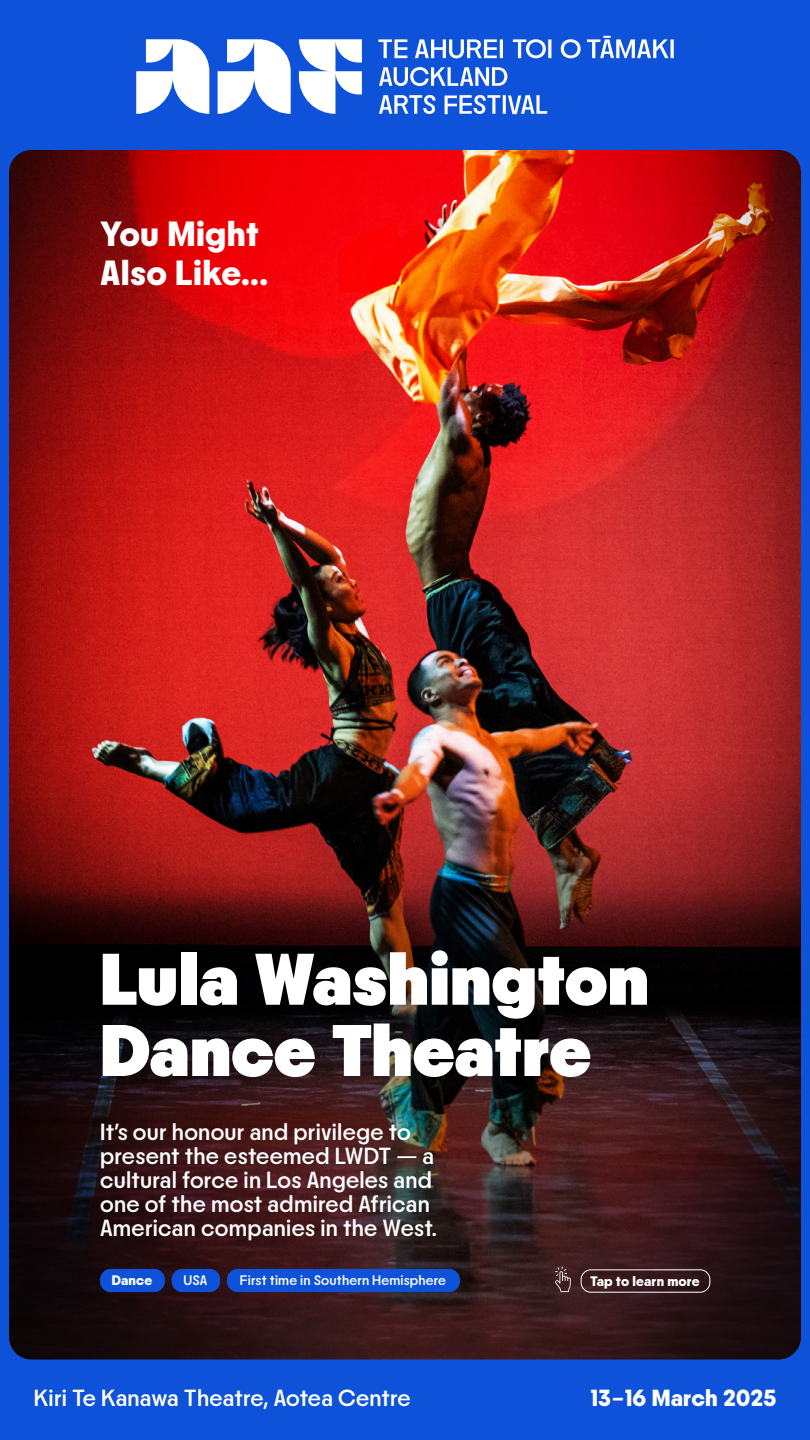
<style>
.page{position:relative;width:810px;height:1440px;background:#0e52d9}
.page>*{position:absolute;margin:0;border:0;box-sizing:border-box;transform-origin:0 0}
.t1{font:800 75px/71.2px "PP Nikkei Maru";letter-spacing:-.01em;color:#fff}
.t2{font:600 36px/38.2px "PP Nikkei Maru";letter-spacing:.01em;color:#fff}
.t3{font:24px/24px "PP Nikkei Maru";letter-spacing:.01em;color:#fff}
.t4{font:600 24px "PP Nikkei Maru";letter-spacing:.01em;color:#fff}
.t5{font:14.25px "PP Nikkei Maru";letter-spacing:.01em;color:#fff}
.t6{font:600 14.25px "PP Nikkei Maru";letter-spacing:.01em;color:#fff}
</style>
<div class="page">
<img style="left:9px;top:150px;width:792px;height:1210px">
<svg style="left:136px;top:36px;width:538px;height:78px"></svg>
<div style="left:172px;top:1269px;width:48px;height:23px;background:#0e52d9;border-radius:10px"></div>
<div style="left:172px;top:1269px;width:48px;height:23px;border:1px solid #0e52d9;border-radius:10px"></div>
<div style="left:101px;top:1269px;width:63px;height:23px;background:#0e52d9;border-radius:10px"></div>
<div style="left:100px;top:1269px;width:65px;height:23px;border:1px solid #0e52d9;border-radius:10px"></div>
<div style="left:227px;top:1269px;width:232px;height:23px;background:#0e52d9;border-radius:10px"></div>
<div style="left:227px;top:1269px;width:233px;height:23px;border:1px solid #0e52d9;border-radius:10px"></div>
<svg style="left:555px;top:1267px;width:16px;height:25px"></svg>
<div style="left:581px;top:1269px;width:129px;height:24px;border:1px solid #fff;border-radius:10px"></div>
<h2 class="t2" style="left:100px;top:215px;width:170px">You Might<br>Also Like...</h2>
<h1 class="t1" style="left:100px;top:944px;width:551px">Lula Washington<br>Dance Theatre</h1>
<p class="t3" style="left:100px;top:1120px;width:339px">It’s our honour and privilege to present the esteemed LWDT — a cultural force in Los Angeles and one of the most admired African<br>American companies in the West.</p>
<p class="t6" style="left:112px;top:1272px;width:42px">Dance</p>
<p class="t5" style="left:183px;top:1272px;width:25px">USA</p>
<p class="t5" style="left:240px;top:1272px;width:207px">First time in Southern Hemisphere</p>
<p class="t6" style="left:590px;top:1273px;width:111px">Tap to learn more</p>
<p class="t3" style="left:34px;top:1386px;width:378px">Kiri Te Kanawa Theatre, Aotea Centre</p>
<p class="t4" style="left:591px;top:1384px;width:187px">13–16 March 2025</p>
</div>
